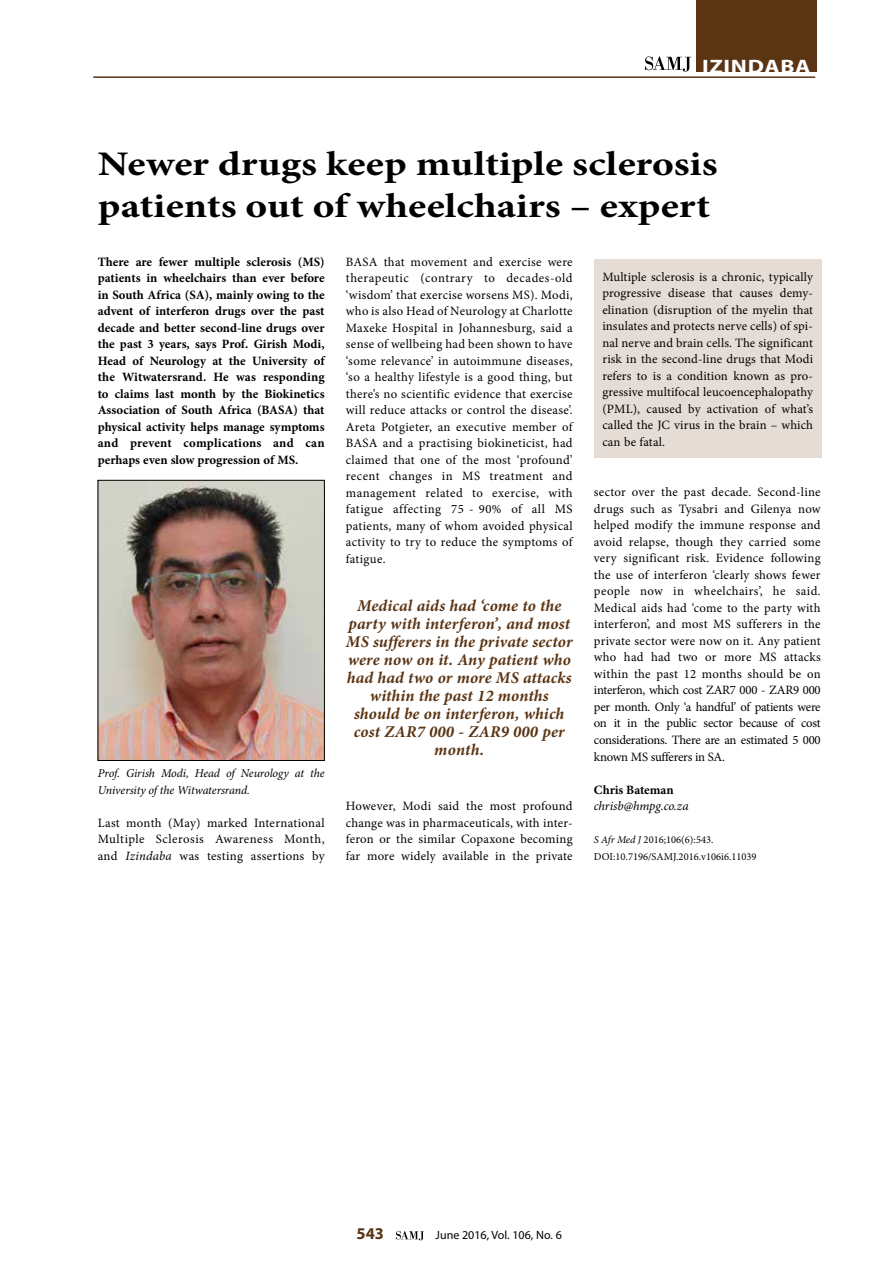
<style>
.page{position:relative;width:893px;height:1263px;background:#fff}
.page>*{position:absolute;margin:0;border:0;box-sizing:border-box;transform-origin:0 0}
.t1{font:700 34.5px/41.4px "Minion Pro";color:#000;scale:1.2 1}
.t2{font:700 19.5px "Myriad Pro";letter-spacing:.03em;color:#fff;scale:1.2 1}
.t3{font:italic 700 16.5px/18px "Minion Pro";letter-spacing:.005em;color:#5b3413;text-align:center}
.t4{font:700 16.5px "Myriad Pro";color:#5b3413}
.t5{font:12.75px/16.5px "Minion Pro";letter-spacing:.015em;color:#000;text-align:justify}
.t6{font:700 12.75px/16.5px "Minion Pro";color:#000;text-align:justify}
.t7{font:italic 12.75px "Minion Pro";letter-spacing:-.005em;color:#000}
.t8{font:italic 12px/16.5px "Minion Pro";letter-spacing:-.01em;color:#000}
.t9{font:12px "Myriad Pro";color:#000}
.t10{font:10.5px/16.5px "Minion Pro";color:#000}
.s1{font-style:italic}
</style>
<div class="page">
<hr style="left:93px;top:76px;width:722px;height:2px;background:#5b3413">
<div style="left:696px;top:0;width:121px;height:72px;background:#5b3413"></div>
<svg style="left:645px;top:57px;width:46px;height:15px"></svg>
<svg style="left:396px;top:1231px;width:28px;height:9px"></svg>
<img style="left:100px;top:482px;width:223px;height:277px">
<div style="left:98px;top:480px;width:227px;height:281px;border:1px solid #000"></div>
<div style="left:594px;top:259px;width:227px;height:198px;background:#e5dcd5"></div>
<h2 class="t2" style="left:702px;top:54px;width:92px">IZINDABA</h2>
<h1 class="t1" style="left:98px;top:143px;width:518px">Newer drugs keep multiple sclerosis patients out of wheelchairs – expert</h1>
<p class="t6" style="left:98px;top:253px;width:228px">There are fewer multiple sclerosis (MS) patients in wheelchairs than ever before in South Africa (SA), mainly owing to the advent of interferon drugs over the past decade and better second-line drugs over the past 3 years, says Prof. Girish Modi, Head of Neurology at the University of the Witwatersrand. He was responding to claims last month by the Biokinetics Association of South Africa (BASA) that physical activity helps manage symptoms and prevent complications and can perhaps even slow progression of MS.</p>
<p class="t8" style="left:98px;top:765px;width:228px">Prof. Girish Modi, Head of Neurology at the<br>University of the Witwatersrand.</p>
<p class="t5" style="left:98px;top:814px;width:228px">Last month (May) marked International Multiple Sclerosis Awareness Month, and <span class="s1">Izindaba</span> was testing assertions by</p>
<p class="t5" style="left:346px;top:253px;width:228px">BASA that movement and exercise were therapeutic (contrary to decades-old ‘wisdom’ that exercise worsens MS). Modi, who is also Head of Neurology at Charlotte Maxeke Hospital in Johannesburg, said a sense of wellbeing had been shown to have ‘some relevance’ in autoimmune diseases, ‘so a healthy lifestyle is a good thing, but there’s no scientific evidence that exercise will reduce attacks or control the disease’.<br>Areta Potgieter, an executive member of BASA and a practising biokineticist, had claimed that one of the most ‘profound’ recent changes in MS treatment and management related to exercise, with fatigue affecting 75 - 90% of all MS patients, many of whom avoided physical activity to try to reduce the symptoms of fatigue.</p>
<p class="t3" style="left:346px;top:597px;width:228px">Medical aids had ‘come to the party with interferon’, and most<br>MS sufferers in the private sector were now on it. Any patient who had had two or more MS attacks within the past 12 months should be on interferon, which cost ZAR7 000 - ZAR9 000 per month.</p>
<p class="t5" style="left:346px;top:798px;width:228px">However, Modi said the most profound change was in pharmaceuticals, with inter&shy;feron or the similar Copaxone becoming far more widely available in the private</p>
<p class="t5" style="left:602px;top:268px;width:212px">Multiple sclerosis is a chronic, typically progressive disease that causes demy&shy;elination (disruption of the myelin that insulates and protects nerve cells) of spi&shy;nal nerve and brain cells. The significant risk in the second-line drugs that Modi refers to is a condition known as pro&shy;gressive multifocal leucoencephalopathy (PML), caused by activation of what’s called the JC virus in the brain – which can be fatal.</p>
<p class="t5" style="left:594px;top:484px;width:228px">sector over the past decade. Second-line drugs such as Tysabri and Gilenya now helped modify the immune response and avoid relapse, though they carried some very significant risk. Evidence following the use of interferon ‘clearly shows fewer people now in wheelchairs’, he said.<br>Medical aids had ‘come to the party with interferon’, and most MS sufferers in the private sector were now on it. Any patient who had had two or more MS attacks within the past 12 months should be on interferon, which cost ZAR7 000 - ZAR9 000 per month. Only ‘a handful’ of patients were on it in the public sector because of cost considerations. There are an estimated 5 000 known MS sufferers in SA.</p>
<p class="t6" style="left:594px;top:781px;width:81px">Chris Bateman</p>
<p class="t7" style="left:594px;top:797px;width:96px">chrisb@hmpg.co.za</p>
<p class="t10" style="left:594px;top:832px;width:164px"><span class="s1">S Afr Med J</span> 2016;106(6):543.<br>DOI:10.7196/SAMJ.2016.v106i6.11039</p>
<p class="t4" style="left:357px;top:1223px;width:29px">543</p>
<p class="t9" style="left:436px;top:1228px;width:128px">June 2016, Vol. 106, No. 6</p>
</div>
